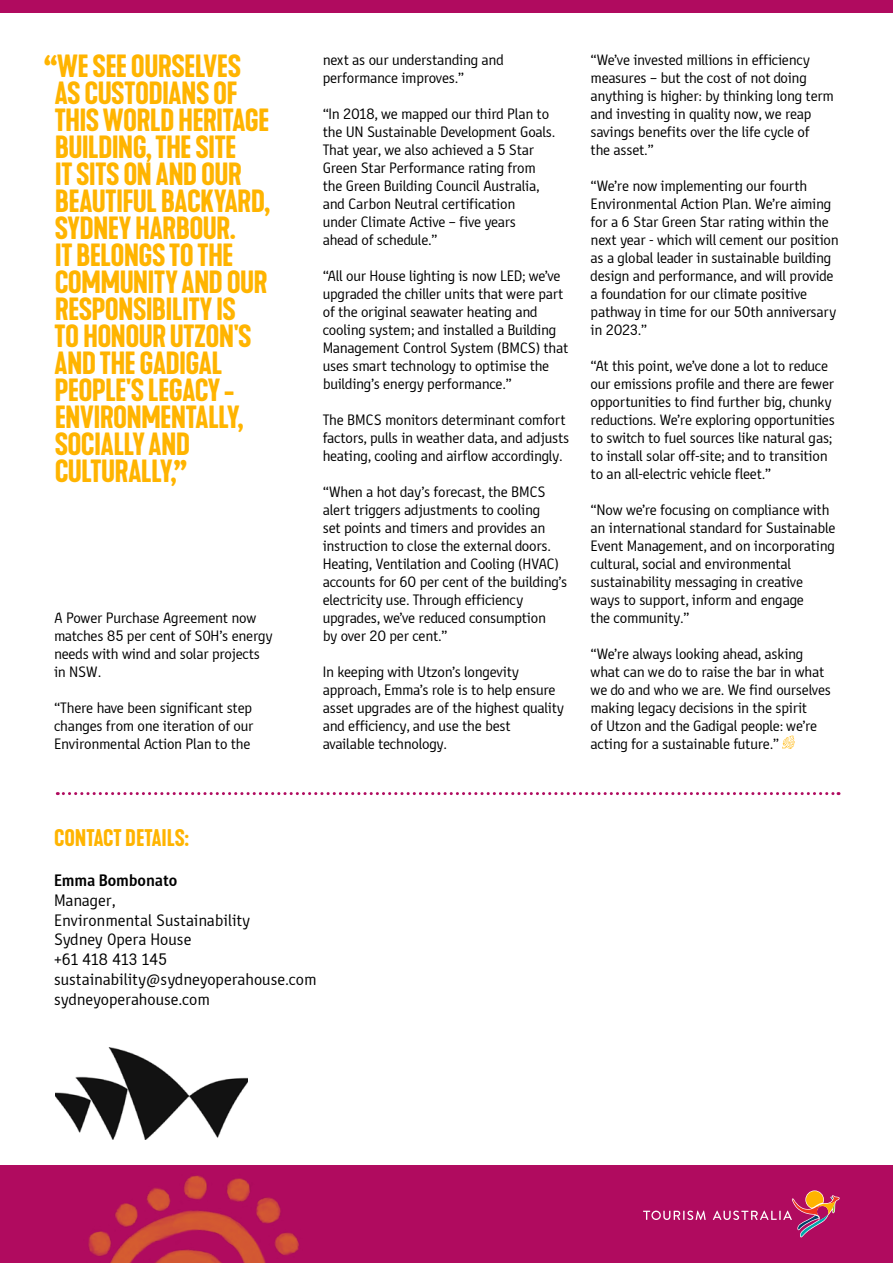
<style>
.page{position:relative;width:893px;height:1263px;background:#fff}
.page>*{position:absolute;margin:0;border:0;box-sizing:border-box;transform-origin:0 0}
.t1{font:600 30px/27px "TA Philausophy";letter-spacing:-.025em;color:#ffb400}
.t2{font:600 22.5px "TA Philausophy";color:#ffb400}
.t3{font:16.5px/19.8px "TA Banjo";color:#000}
.t4{font:700 16.5px "TA Banjo";color:#000}
.t5{font:15px/18px "TA Banjo";letter-spacing:-.015em;color:#000}
.s1{font-size:37.5px}
</style>
<div class="page">
<div style="left:0;top:0;width:893px;height:13px;background:#b00b5f"></div>
<div style="left:0;top:1166px;width:893px;height:97px;background:#b00b5f"></div>
<svg style="left:643px;top:1210px;width:63px;height:10px"></svg>
<svg style="left:713px;top:1190px;width:126px;height:47px"></svg>
<img style="left:23px;top:1165px;width:323px;height:98px">
<img style="left:275px;top:1165px;width:64px;height:98px">
<svg style="left:782px;top:736px;width:13px;height:13px"></svg>
<svg style="left:57px;top:792px;width:782px;height:3px"></svg>
<img style="left:56px;top:1047px;width:191px;height:92px">
<p class="t1" style="left:55px;top:53px;width:217px;text-indent:-11px"><span class="s1">“</span>WE SEE OURSELVES<br>AS CUSTODIANS OF<br>THIS WORLD HERITAGE<br>BUILDING, THE SITE<br>IT SITS ON AND OUR<br>BEAUTIFUL BACKYARD,<br>SYDNEY HARBOUR.<br>IT BELONGS TO THE<br>COMMUNITY AND OUR<br>RESPONSIBILITY IS<br>TO HONOUR UTZON'S<br>AND THE GADIGAL<br>PEOPLE'S LEGACY -<br>ENVIRONMENTALLY,<br>SOCIALLY AND<br>CULTURALLY,<span class="s1">”</span></p>
<p class="t5" style="left:54px;top:609px;width:220px">A Power Purchase Agreement now matches 85 per cent of SOH’s energy needs with wind and solar projects in NSW.</p>
<p class="t5" style="left:54px;top:699px;width:201px;text-align:justify">“There have been significant step changes from one iteration of our Environmental Action Plan to the</p>
<p class="t5" style="left:323px;top:51px;width:182px">next as our understanding and performance improves.”</p>
<p class="t5" style="left:323px;top:105px;width:234px">“In 2018, we mapped our third Plan to the UN Sustainable Development Goals.<br>That year, we also achieved a 5 Star Green Star Performance rating from the Green Building Council Australia, and Carbon Neutral certification<br>under Climate Active – five years ahead of schedule.”</p>
<p class="t5" style="left:323px;top:267px;width:247px">“All our House lighting is now LED; we’ve upgraded the chiller units that were part of the original seawater heating and cooling system; and installed a Building Management Control System (BMCS) that uses smart technology to optimise the building’s energy performance.”</p>
<p class="t5" style="left:323px;top:411px;width:248px">The BMCS monitors determinant comfort factors, pulls in weather data, and adjusts heating, cooling and airflow accordingly.</p>
<p class="t5" style="left:323px;top:483px;width:246px">“When a hot day’s forecast, the BMCS alert triggers adjustments to cooling<br>set points and timers and provides an instruction to close the external doors.<br>Heating, Ventilation and Cooling (HVAC) accounts for 60 per cent of the building’s electricity use. Through efficiency upgrades, we’ve reduced consumption<br>by over 20 per cent.”</p>
<p class="t5" style="left:323px;top:663px;width:243px">In keeping with Utzon’s longevity approach, Emma’s role is to help ensure asset upgrades are of the highest quality and efficiency, and use the best available technology.</p>
<p class="t5" style="left:591px;top:51px;width:245px">“We’ve invested millions in efficiency measures – but the cost of not doing anything is higher: by thinking long term and investing in quality now, we reap savings benefits over the life cycle of<br>the asset.”</p>
<p class="t5" style="left:591px;top:177px;width:250px">“We’re now implementing our fourth Environmental Action Plan. We’re aiming for a 6 Star Green Star rating within the next year - which will cement our position as a global leader in sustainable building design and performance, and will provide a foundation for our climate positive pathway in time for our 50th anniversary in 2023.”</p>
<p class="t5" style="left:591px;top:357px;width:246px">“At this point, we’ve done a lot to reduce our emissions profile and there are fewer opportunities to find further big, chunky reductions. We’re exploring opportunities to switch to fuel sources like natural gas; to install solar off-site; and to transition to an all-electric vehicle fleet.”</p>
<p class="t5" style="left:591px;top:501px;width:246px">“Now we’re focusing on compliance with an international standard for Sustainable Event Management, and on incorporating cultural, social and environmental sustainability messaging in creative ways to support, inform and engage<br>the community.”</p>
<p class="t5" style="left:591px;top:645px;width:242px">“We’re always looking ahead, asking what can we do to raise the bar in what we do and who we are. We find ourselves making legacy decisions in the spirit<br>of Utzon and the Gadigal people: we’re acting for a sustainable future.”</p>
<h2 class="t2" style="left:54px;top:824px;width:11px">CONT</h2>
<h2 class="t2" style="left:94px;top:824px;width:97px">ACT DETAILS:</h2>
<p class="t4" style="left:54px;top:871px;width:125px">Emma Bombonato</p>
<p class="t3" style="left:54px;top:890px;width:264px">Manager,<br>Environmental Sustainability<br>Sydney Opera House<br>+61 418 413 145 sustainability@sydneyoperahouse.com sydneyoperahouse.com</p>
</div>
